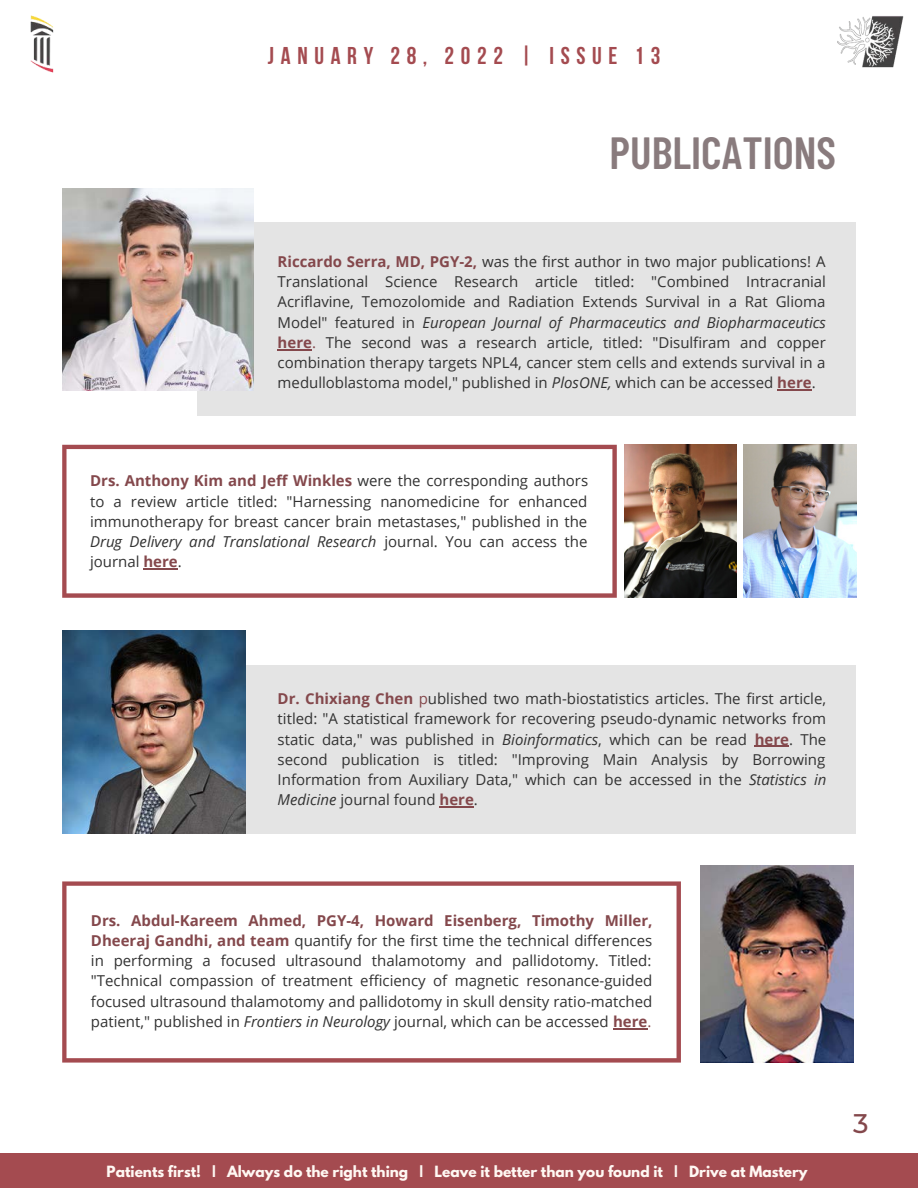
<style>
.page{position:relative;width:918px;height:1188px;background:#fff}
.page>*{position:absolute;margin:0;border:0;box-sizing:border-box;transform-origin:0 0}
.t1{font:600 45px "Barlow Condensed";color:#897b7d}
.t2{font:500 27px "Montserrat";color:#84484c}
.t3{font:700 24.3px "Bebas Neue";letter-spacing:.275em;color:#a44b50}
.t4{font:15px/20.2px "Open Sans";color:#323232;text-align:justify}
.t5{font:700 13.65px "League Spartan";color:#fff8f3}
.s1{font-weight:700;color:#84484c}
.s2{font-style:italic}
.s3{color:#84484c}
</style>
<div class="page">
<img style="left:30px;top:15px;width:24px;height:58px">
<img style="left:837px;top:16px;width:67px;height:52px">
<div style="left:0;top:1153px;width:918px;height:35px;background:#a44b50"></div>
<div style="left:198px;top:223px;width:658px;height:193px;background:#e4e4e4"></div>
<img style="left:62px;top:188px;width:191px;height:203px">
<img style="left:744px;top:445px;width:112px;height:153px">
<svg style="left:62px;top:445px;width:555px;height:153px"></svg>
<div style="left:190px;top:665px;width:666px;height:169px;background:#e4e4e4"></div>
<img style="left:62px;top:631px;width:184px;height:202px">
<img style="left:701px;top:865px;width:153px;height:197px">
<svg style="left:62px;top:881px;width:619px;height:182px"></svg>
<img style="left:624px;top:445px;width:113px;height:153px">
<hr style="left:278px;top:349px;width:34px;height:1px;background:#84484c">
<hr style="left:777px;top:389px;width:35px;height:2px;background:#84484c">
<hr style="left:143px;top:568px;width:35px;height:2px;background:#84484c">
<hr style="left:755px;top:746px;width:34px;height:1px;background:#84484c">
<hr style="left:440px;top:807px;width:34px;height:1px;background:#84484c">
<hr style="left:613px;top:1028px;width:34px;height:1px;background:#84484c">
<p class="t3" style="left:268px;top:46px;width:394px">JANUARY 28, 2022 | ISSUE 13</p>
<p class="t1" style="left:610px;top:124px;width:228px">PUBLICATIONS</p>
<p class="t4" style="left:278px;top:251px;width:550px"><span class="s1">Riccardo Serra, MD, PGY-2,</span> was the first author in two major publications! A Translational Science Research article titled: "Combined Intracranial Acriflavine, Temozolomide and Radiation Extends Survival in a Rat Glioma Model" featured in <span class="s2">European Journal of Pharmaceutics and Biopharmaceutics </span><span class="s1">here</span><span class="s3">.</span> The second was a research article, titled: "Disulfiram and copper combination therapy targets NPL4, cancer stem cells and extends survival in a medulloblastoma model," published in <span class="s2">PlosONE,</span> which can be accessed <span class="s1">here</span>.</p>
<p class="t4" style="left:90px;top:470px;width:500px"><span class="s1">Drs. Anthony Kim and Jeff Winkles</span> were the corresponding authors to a review article titled: "Harnessing nanomedicine for enhanced immunotherapy for breast cancer brain metastases," published in the <span class="s2">Drug Delivery and Translational Research</span> journal. You can access the journal <span class="s1">here</span>.</p>
<p class="t4" style="left:278px;top:688px;width:550px"><span class="s1">Dr. Chixiang Chen</span> <span class="s3">p</span>ublished two math-biostatistics articles. The first article, titled: "A statistical framework for recovering pseudo-dynamic networks from static data," was published in <span class="s2">Bioinformatics</span>, which can be read <span class="s1">here</span>. The second publication is titled: "Improving Main Analysis by Borrowing Information from Auxiliary Data," which can be accessed in the <span class="s2">Statistics in Medicine</span> journal found <span class="s1">here</span>.</p>
<p class="t4" style="left:91px;top:910px;width:563px"><span class="s1">Drs. Abdul-Kareem Ahmed, PGY-4, Howard Eisenberg, Timothy Miller, Dheeraj Gandhi, and team</span> quantify for the first time the technical differences in performing a focused ultrasound thalamotomy and pallidotomy. Titled: "Technical compassion of treatment efficiency of magnetic resonance-guided focused ultrasound thalamotomy and pallidotomy in skull density ratio-matched patient," published in <span class="s2">Frontiers in Neurology</span> journal, which can be accessed <span class="s1">here</span><span class="s3">.</span></p>
<p class="t5" style="left:107px;top:1165px;width:703px">Patients first! | Always do the right thing | Leave it better than you found it | Drive at Mastery</p>
<p class="t2" style="left:853px;top:1104px;width:17px">3</p>
</div>
